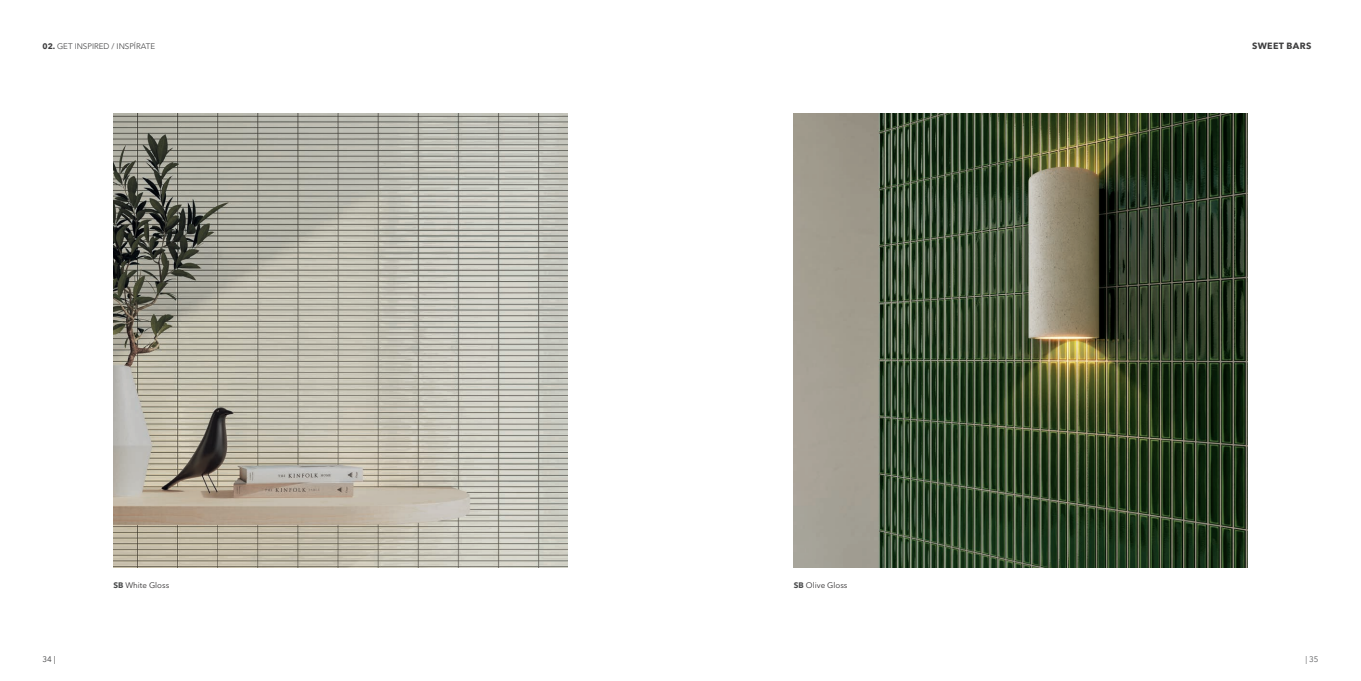
<style>
.page{position:relative;width:1361px;height:681px;background:#fff}
.page>*{position:absolute;margin:0;border:0;box-sizing:border-box;transform-origin:0 0}
.t1{font:700 9px "Avenir Next LT Pro";letter-spacing:.035em;color:#3e3e3f}
.t2{font:8px "Avenir Next LT Pro";color:#312f30}
.t3{font:300 8px "Avenir LT Std";color:#3e3e3f}
.t4{font:8px "Avenir Next LT Pro";color:#57585a}
.t5{font:8px "Avenir Next LT Pro";color:#3c3c3d}
.s1{font-family:"Avenir Next LT Pro";font-weight:700}
.s2{font-weight:700;color:#4a4b4c}
</style>
<div class="page">
<img style="left:794px;top:113px;width:453px;height:454px">
<img style="left:113px;top:113px;width:454px;height:454px">
<p class="t3" style="left:43px;top:41px;width:114px"><span class="s1">02.</span> GET INSPIRED / INSPÍRATE</p>
<p class="t1" style="left:1252px;top:41px;width:61px">SWEET BARS</p>
<p class="t2" style="left:113px;top:580px;width:57px"><span class="s2">SB</span> White Gloss</p>
<p class="t2" style="left:794px;top:580px;width:55px"><span class="s2">SB</span> Olive Gloss</p>
<p class="t5" style="left:43px;top:654px;width:15px">34 |</p>
<p class="t4" style="left:1305px;top:654px;width:15px">| 35</p>
</div>
